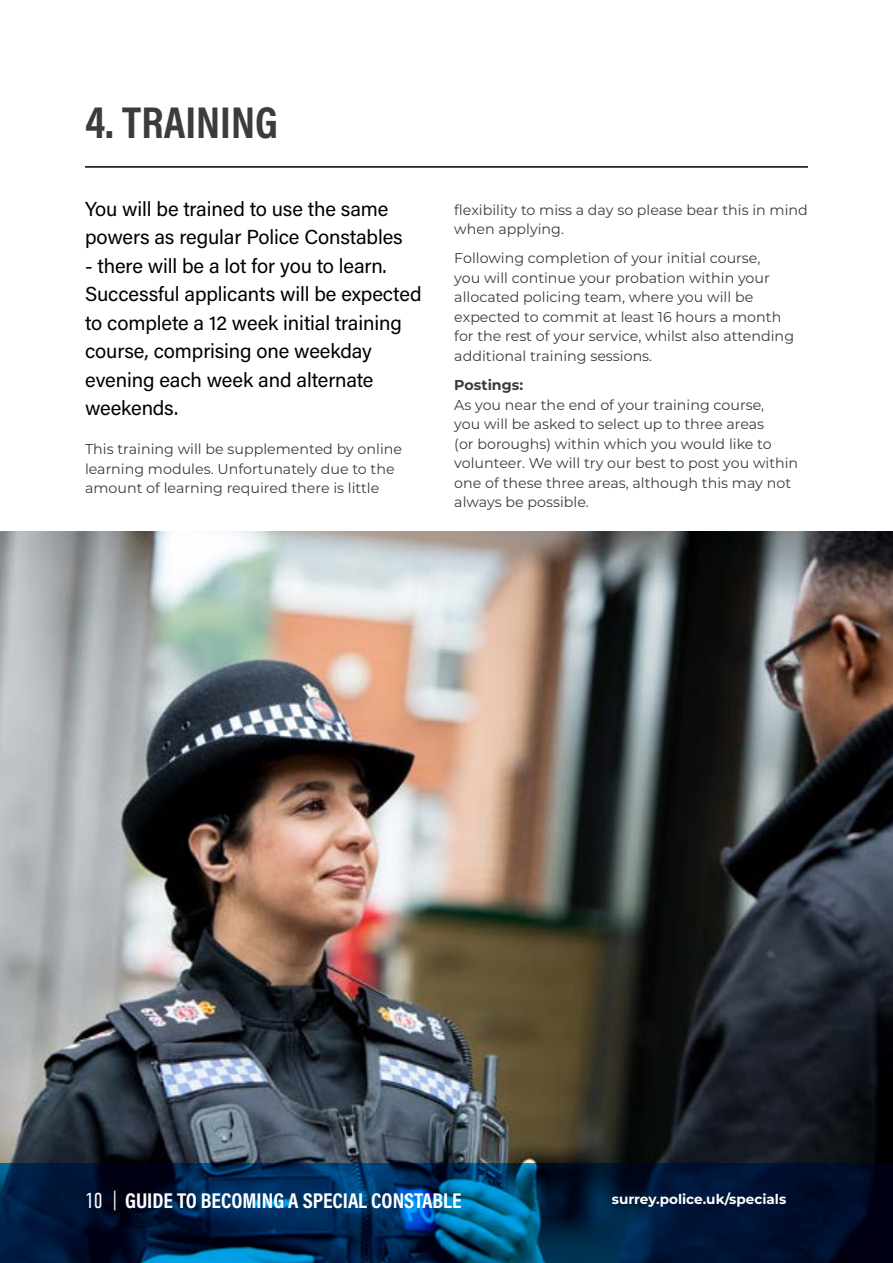
<style>
.page{position:relative;width:893px;height:1263px;background:#fff}
.page>*{position:absolute;margin:0;border:0;box-sizing:border-box;transform-origin:0 0}
.t1{font:700 45px "Acumin Pro Cond";color:#3c3c3b}
.t2{font:700 21.6px "Acumin Pro Cond";color:#fff}
.t3{font:20.25px/28.5px "Acumin Pro";letter-spacing:-.005em;color:#000}
.t4{font:14.25px/19.5px "Montserrat";color:#3c3c3b}
.t5{font:700 14.25px "Montserrat";color:#3c3c3b}
.t6{font:700 13.65px "Montserrat";color:#fff}
.s1{font-family:"DIN Condensed";font-weight:300}
</style>
<div class="page">
<img style="left:0;top:531px;width:893px;height:633px">
<svg style="left:0;top:1164px;width:893px;height:99px;background:#00254a"></svg>
<hr style="left:85px;top:166px;width:723px;height:2px;background:#000">
<h1 class="t1" style="left:85px;top:93px;width:194px">4. TRAINING</h1>
<h3 class="t3" style="left:85px;top:194px;width:319px">You will be trained to use the same powers as regular Police Constables</h3>
<h3 class="t3" style="left:85px;top:251px;width:338px">- there will be a lot for you to learn.<br>Successful applicants will be expected to complete a 12 week initial training course, comprising one weekday evening each week and alternate weekends.</h3>
<p class="t4" style="left:85px;top:439px;width:319px">This training will be supplemented by online learning modules. Unfortunately due to the amount of learning required there is little</p>
<p class="t4" style="left:454px;top:199px;width:355px">flexibility to miss a day so please bear this in mind when applying.</p>
<p class="t4" style="left:454px;top:248px;width:341px">Following completion of your initial course,<br>you will continue your probation within your allocated policing team, where you will be expected to commit at least 16 hours a month for the rest of your service, whilst also attending additional training sessions.</p>
<p class="t5" style="left:454px;top:375px;width:70px">Postings:</p>
<p class="t4" style="left:454px;top:394px;width:345px">As you near the end of your training course,<br>you will be asked to select up to three areas<br>(or boroughs) within which you would like to volunteer. We will try our best to post you within one of these three areas, although this may not always be possible.</p>
<h2 class="t2" style="left:85px;top:1186px;width:378px"><span class="s1">10 |</span> GUIDE TO BECOMING A SPECIAL CONSTABLE</h2>
<p class="t6" style="left:612px;top:1189px;width:176px">surrey.police.uk/specials</p>
</div>
